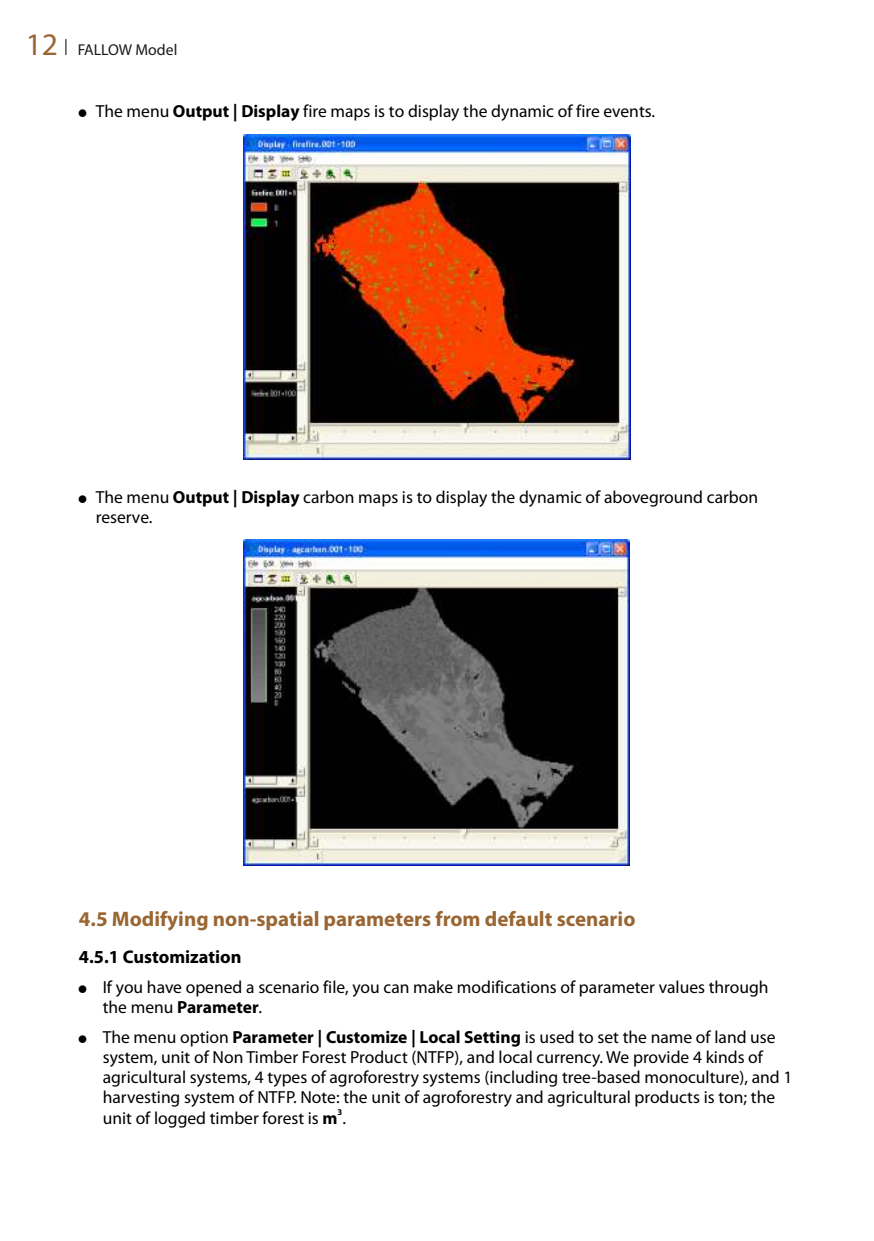
<style>
.page{position:relative;width:874px;height:1241px;background:#fff}
.page>*{position:absolute;margin:0;border:0;box-sizing:border-box;transform-origin:0 0}
.t1{font:700 21px "Myriad Pro";color:#963}
.t2{font:700 18.38px "Myriad Pro";color:#000}
.t3{font:17.5px/19.8px "Myriad Pro";color:#000}
.t4{font:15.75px "Myriad Pro";color:#1a1a1a}
.t5{font:700 8.75px "Myriad Pro";color:#000}
.s1{font-size:31.5px;color:#963}
.s2{font-weight:700}
</style>
<div class="page">
<img style="left:243px;top:134px;width:387px;height:325px">
<img style="left:243px;top:540px;width:386px;height:325px">
<svg style="left:65px;top:39px;width:1px;height:16px"></svg>
<p class="t4" style="left:26px;top:43px;width:153px"><span class="s1">12</span> FALLOW Model</p>
<p class="t3" style="left:96px;top:103px;width:560px">The menu <span class="s2">Output | Display</span> fire maps is to display the dynamic of fire events.</p>
<p class="t3" style="left:96px;top:489px;width:663px">The menu <span class="s2">Output | Display</span> carbon maps is to display the dynamic of aboveground carbon reserve.</p>
<p class="t1" style="left:79px;top:910px;width:558px">4.5 Modifying non-spatial parameters from default scenario</p>
<p class="t2" style="left:79px;top:949px;width:164px">4.5.1 Customization</p>
<p class="t3" style="left:103px;top:978px;width:667px">If you have opened a scenario file, you can make modifications of parameter values through the menu <span class="s2">Parameter</span>.</p>
<p class="t3" style="left:103px;top:1029px;width:691px">The menu option <span class="s2">Parameter | Customize | Local Setting</span> is used to set the name of land use system, unit of Non Timber Forest Product (NTFP), and local currency. We provide 4 kinds of agricultural systems, 4 types of agroforestry systems (including tree-based monoculture), and 1 harvesting system of NTFP. Note: the unit of agroforestry and agricultural products is ton; the</p>
<p class="t5" style="left:337px;top:1108px;width:6px">3</p>
<p class="t3" style="left:103px;top:1109px;width:245px">unit of logged timber forest is <span class="s2">m</span> .</p>
</div>
